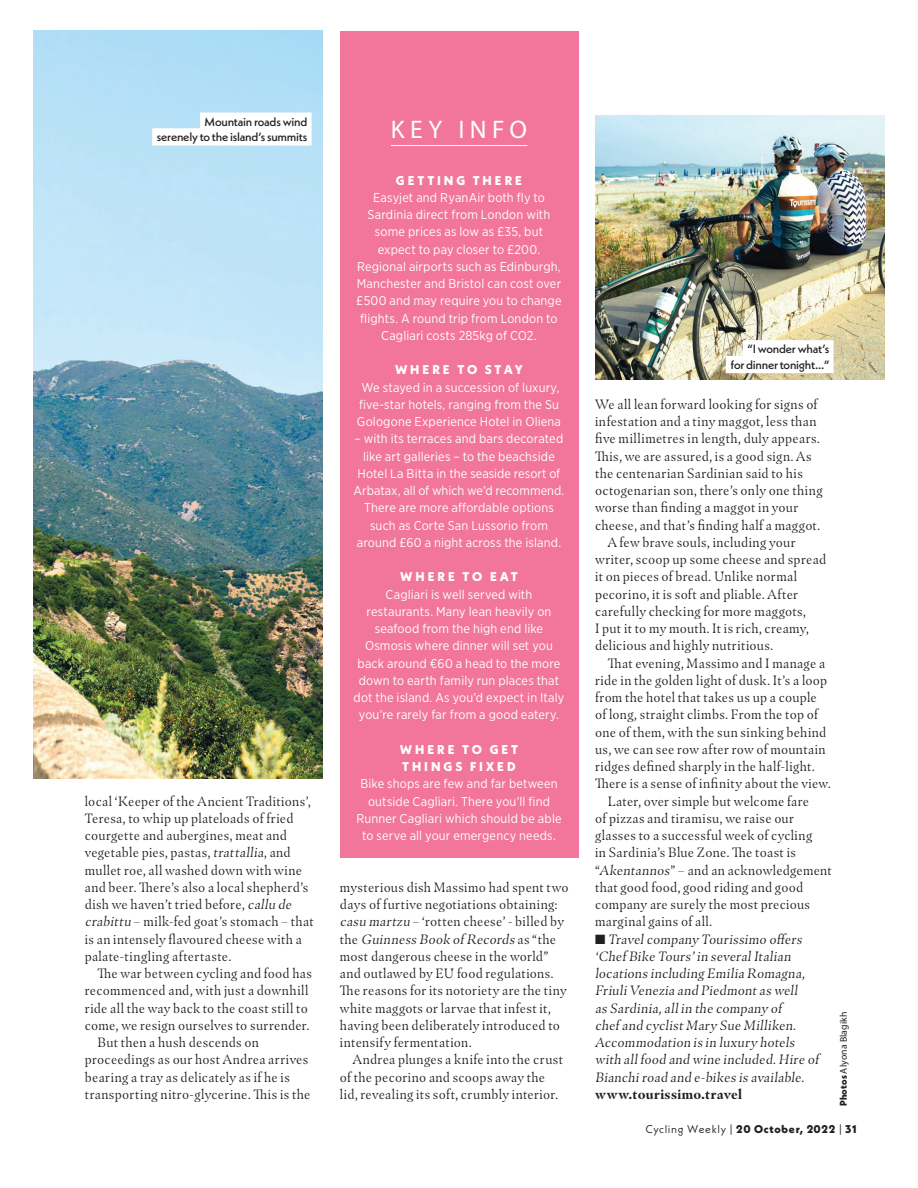
<style>
.page{position:relative;width:918px;height:1188px;background:#fff}
.page>*{position:absolute;margin:0;border:0;box-sizing:border-box;transform-origin:0 0}
.t1{font:25.5px "Myriad Pro";letter-spacing:.215em;color:#fff}
.t2{font:300 13.5px/17.2px "Masqualero";letter-spacing:.02em;color:#231f20}
.t3{font:700 13.5px "Masqualero";letter-spacing:.025em;color:#231f20}
.t4{font:12.75px/17.2px "Gotham Narrow";letter-spacing:.01em;color:#fff;text-align:center}
.t5{font:800 12.75px/17.2px "Neue Kabel";letter-spacing:.225em;color:#fff}
.t6{font:500 12px/15.8px "Neue Kabel";letter-spacing:-.02em;color:#231f20;text-align:right}
.t7{font:800 11.25px "Neue Kabel";letter-spacing:.07em;color:#231f20}
.t8{font:9.75px "Myriad Pro";letter-spacing:.015em;color:#231f20}
.s1{font-style:italic}
.s2{font-family:"Neue Kabel";font-weight:800}
.s3{font-weight:400}
</style>
<div class="page">
<div style="left:340px;top:31px;width:238px;height:826px;background:#f2759b"></div>
<hr style="left:391px;top:145px;width:136px;height:1px;background:#fff">
<img style="left:595px;top:116px;width:289px;height:263px">
<img style="left:34px;top:31px;width:289px;height:748px">
<div style="left:200px;top:113px;width:112px;height:17px;background:#fff"></div>
<div style="left:152px;top:128px;width:160px;height:18px;background:#fff"></div>
<div style="left:743px;top:340px;width:91px;height:17px;background:#fff"></div>
<div style="left:726px;top:356px;width:108px;height:17px;background:#fff"></div>
<p class="t6" style="left:157px;top:115px;width:152px">Mountain roads wind<br>serenely to the island’s summits</p>
<p class="t2" style="left:85px;top:793px;width:230px">local ‘Keeper of the Ancient Traditions’, Teresa, to whip up plateloads of fried courgette and aubergines, meat and vegetable pies, pastas, trattallia, and mullet roe, all washed down with wine and beer. There’s also a local shepherd’s dish we haven’t tried before, <span class="s1">callu de crabittu</span> – milk-fed goat’s stomach – that is an intensely flavoured cheese with a palate-tingling aftertaste.</p>
<p class="t2" style="left:98px;top:966px;width:216px">The war between cycling and food has</p>
<p class="t2" style="left:85px;top:983px;width:225px">recommenced and, with just a downhill</p>
<p class="t2" style="left:85px;top:1000px;width:225px">ride all the way back to the coast still to</p>
<p class="t2" style="left:85px;top:1017px;width:226px">come, we resign ourselves to surrender.</p>
<p class="t2" style="left:98px;top:1035px;width:163px">But then a hush descends on</p>
<p class="t2" style="left:85px;top:1052px;width:225px">proceedings as our host Andrea arrives</p>
<p class="t2" style="left:85px;top:1069px;width:207px">bearing a tray as delicately as if he is</p>
<p class="t2" style="left:85px;top:1086px;width:227px">transporting nitro-glycerine. This is the</p>
<h1 class="t1" style="left:391px;top:114px;width:138px">KEY INFO</h1>
<p class="t5" style="left:396px;top:172px;width:128px">GETTING THERE</p>
<p class="t4" style="left:356px;top:189px;width:207px">Easyjet and RyanAir both fly to<br>Sardinia direct from London with some prices as low as £35, but expect to pay closer to £200.<br>Regional airports such as Edinburgh,<br>Manchester and Bristol can cost over £500 and may require you to change flights. A round trip from London to<br>Cagliari costs 285kg of CO2.</p>
<p class="t5" style="left:395px;top:361px;width:129px">WHERE TO STAY</p>
<p class="t4" style="left:357px;top:379px;width:206px">We stayed in a succession of luxury, five-star hotels, ranging from the Su<br>Gologone Experience Hotel in Oliena</p>
<p class="t4" style="left:354px;top:431px;width:212px">– with its terraces and bars decorated like art galleries – to the beachside Hotel La Bitta in the seaside resort of Arbatax, all of which we’d recommend.<br>There are more affordable options such as Corte San Lussorio from around £60 a night across the island.</p>
<p class="t5" style="left:400px;top:568px;width:119px">WHERE TO EAT</p>
<p class="t4" style="left:354px;top:586px;width:212px">Cagliari is well served with restaurants. Many lean heavily on seafood from the high end like Osmosis where dinner will set you back around €60 a head to the more down to earth family run places that dot the island. As you’d expect in Italy you’re rarely far from a good eatery.</p>
<p class="t5" style="left:400px;top:741px;width:120px">WHERE TO GET<br>THINGS FIXED</p>
<p class="t4" style="left:356px;top:776px;width:207px">Bike shops are few and far between outside Cagliari. There you’ll find Runner Cagliari which should be able to serve all your emergency needs.</p>
<p class="t2" style="left:340px;top:879px;width:230px">mysterious dish Massimo had spent two days of furtive negotiations obtaining: <span class="s1">casu martzu</span> – ‘rotten cheese’ - billed by t h e <span class="s1">Guinness Book of Records</span> a s “ t h e most dangerous cheese in the world” and outlawed by EU food regulations.<br>The reasons for its notoriety are the tiny white maggots or larvae that infest it, having been deliberately introduced to intensify fermentation.</p>
<p class="t2" style="left:340px;top:1052px;width:225px;text-indent:13px">Andrea plunges a knife into the crust of the pecorino and scoops away the lid, revealing its soft, crumbly interior.</p>
<p class="t6" style="left:730px;top:342px;width:100px">“I wonder what’s<br>for dinner tonight...”</p>
<p class="t2" style="left:595px;top:396px;width:224px">We all lean forward looking for signs of</p>
<p class="t2" style="left:595px;top:414px;width:223px">infestation and a tiny maggot, less than</p>
<p class="t2" style="left:595px;top:431px;width:226px">five millimetres in length, duly appears.</p>
<p class="t2" style="left:595px;top:448px;width:218px">This, we are assured, is a good sign. As</p>
<p class="t2" style="left:595px;top:465px;width:209px">the centenarian Sardinian said to his</p>
<p class="t2" style="left:595px;top:483px;width:229px">octogenarian son, there’s only one thing</p>
<p class="t2" style="left:595px;top:500px;width:205px">worse than finding a maggot in your</p>
<p class="t2" style="left:595px;top:517px;width:227px">cheese, and that’s finding half a maggot.</p>
<p class="t2" style="left:608px;top:534px;width:189px">A few brave souls, including your</p>
<p class="t2" style="left:595px;top:552px;width:233px">writer, scoop up some cheese and spread</p>
<p class="t2" style="left:595px;top:569px;width:204px">it on pieces of bread. Unlike normal</p>
<p class="t2" style="left:595px;top:586px;width:205px">pecorino, it is soft and pliable. After</p>
<p class="t2" style="left:595px;top:603px;width:212px">carefully checking for more maggots,</p>
<p class="t2" style="left:595px;top:621px;width:215px">I put it to my mouth. It is rich, creamy,</p>
<p class="t2" style="left:595px;top:638px;width:180px">delicious and highly nutritious.</p>
<p class="t2" style="left:608px;top:655px;width:219px">That evening, Massimo and I manage a</p>
<p class="t2" style="left:595px;top:672px;width:234px">ride in the golden light of dusk. It’s a loop</p>
<p class="t2" style="left:595px;top:690px;width:223px">from the hotel that takes us up a couple</p>
<p class="t2" style="left:595px;top:707px;width:225px">of long, straight climbs. From the top of</p>
<p class="t2" style="left:595px;top:724px;width:233px">one of them, with the sun sinking behind</p>
<p class="t2" style="left:595px;top:741px;width:232px">us, we can see row after row of mountain</p>
<p class="t2" style="left:595px;top:759px;width:221px">ridges defined sharply in the half-light.</p>
<p class="t2" style="left:595px;top:776px;width:237px">There is a sense of infinity about the view.</p>
<p class="t2" style="left:608px;top:793px;width:203px">Later, over simple but welcome fare</p>
<p class="t2" style="left:595px;top:810px;width:201px">of pizzas and tiramisu, we raise our</p>
<p class="t2" style="left:595px;top:828px;width:219px">glasses to a successful week of cycling</p>
<p class="t2" style="left:595px;top:845px;width:202px">in Sardinia’s Blue Zone. The toast is</p>
<p class="t2" style="left:595px;top:862px;width:238px">“Akentannos” – and an acknowledgement</p>
<p class="t2" style="left:595px;top:879px;width:210px">that good food, good riding and good</p>
<p class="t2" style="left:595px;top:897px;width:217px">company are surely the most precious</p>
<p class="t2" style="left:595px;top:914px;width:119px">marginal gains of all.</p>
<p class="t2" style="left:608px;top:931px;width:197px">Travelcompany Tourissimo offers</p>
<p class="t2" style="left:595px;top:948px;width:199px">‘Chef Bike Tours’in severalItalian</p>
<p class="t2" style="left:595px;top:966px;width:213px">locations including Emilia Romagna,</p>
<p class="t2" style="left:595px;top:983px;width:206px">FriuliVenezia and Piedmont as well</p>
<p class="t2" style="left:595px;top:1000px;width:188px">as Sardinia,allin the company of</p>
<p class="t2" style="left:595px;top:1017px;width:204px">chef and cyclist Mary Sue Milliken.</p>
<p class="t2" style="left:595px;top:1035px;width:203px">Accommodation is in luxury hotels</p>
<p class="t2" style="left:595px;top:1052px;width:225px">with allfood and wine included.Hire of</p>
<p class="t2" style="left:595px;top:1069px;width:213px">Bianchiroad and e-bikes is available.</p>
<p class="t3" style="left:595px;top:1086px;width:149px">www.tourissimo.travel</p>
<p class="t8" style="left:838px;top:1106px;width:96px;rotate:-90deg"><span class="s2">Photos</span> Alyona Blagikh</p>
<p class="t7" style="left:646px;top:1123px;width:213px"><span class="s3">Cycling Weekly |</span> 20 October, 2022 <span class="s3">|</span> 31</p>
</div>
